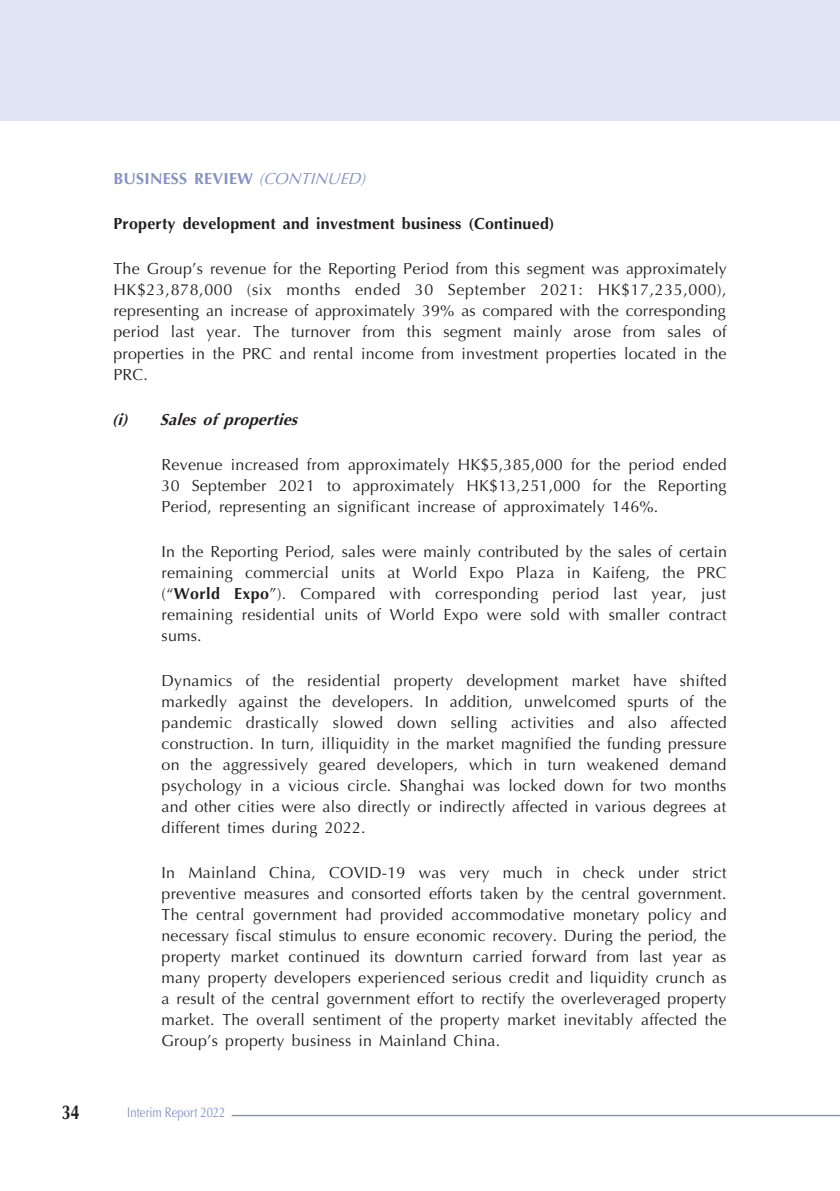
<style>
.page{position:relative;width:840px;height:1191px;background:#fff}
.page>*{position:absolute;margin:0;border:0;box-sizing:border-box;transform-origin:0 0}
.t1{font:700 20px "Optima";color:#231f20;scale:.8 1}
._01_Body_Text{font:16px/21px "Optima";letter-spacing:.015em;color:#231f20;text-align:justify}
._04___H2{font:700 16px "Optima";letter-spacing:.015em;color:#231f20}
._03_H1{font:700 16px "Optima";letter-spacing:.015em;color:#8291c9}
._05_____H3{font:italic 700 16px "Optima";color:#231f20}
.t2{font:14px "Optima";letter-spacing:.005em;color:#8291c9;scale:.8 1}
.s1{font-weight:400;font-style:italic}
.s2{font-weight:700}
</style>
<div class="page">
<hr style="left:231px;top:1114px;width:608px;height:2px;background:#8291c9">
<div style="left:0;top:0;width:839px;height:121px;background:#e0e4f2"></div>
<p class="_03_H1" style="left:113px;top:170px;width:258px">BUSINESS REVIEW <span class="s1">(CONTINUED)</span></p>
<p class="_04___H2" style="left:113px;top:215px;width:442px">Property development and investment business (Continued)</p>
<p class="_01_Body_Text" style="left:113px;top:259px;width:614px">The Group’s revenue for the Reporting Period from this segment was approximately HK$23,878,000 (six months ended 30 September 2021: HK$17,235,000), representing an increase of approximately 39% as compared with the corresponding period last year. The turnover from this segment mainly arose from sales of properties in the PRC and rental income from investment properties located in the PRC.</p>
<p class="_05_____H3" style="left:112px;top:410px;width:192px">(i) Sales of properties</p>
<p class="_01_Body_Text" style="left:161px;top:454px;width:566px">Revenue increased from approximately HK$5,385,000 for the period ended 30 September 2021 to approximately HK$13,251,000 for the Reporting Period, representing an significant increase of approximately 146%.</p>
<p class="_01_Body_Text" style="left:161px;top:541px;width:566px">In the Reporting Period, sales were mainly contributed by the sales of certain remaining commercial units at World Expo Plaza in Kaifeng, the PRC (“<span class="s2">World Expo</span>”). Compared with corresponding period last year, just remaining residential units of World Expo were sold with smaller contract sums.</p>
<p class="_01_Body_Text" style="left:161px;top:670px;width:566px">Dynamics of the residential property development market have shifted markedly against the developers. In addition, unwelcomed spurts of the pandemic drastically slowed down selling activities and also affected construction. In turn, illiquidity in the market magnified the funding pressure on the aggressively geared developers, which in turn weakened demand psychology in a vicious circle. Shanghai was locked down for two months and other cities were also directly or indirectly affected in various degrees at different times during 2022.</p>
<p class="_01_Body_Text" style="left:161px;top:862px;width:566px">In Mainland China, COVID-19 was very much in check under strict preventive measures and consorted efforts taken by the central government.<br>The central government had provided accommodative monetary policy and necessary fiscal stimulus to ensure economic recovery. During the period, the property market continued its downturn carried forward from last year as many property developers experienced serious credit and liquidity crunch as a result of the central government effort to rectify the overleveraged property market. The overall sentiment of the property market inevitably affected the Group’s property business in Mainland China.</p>
<p class="t1" style="left:62px;top:1100px;width:24px">34</p>
<p class="t2" style="left:127px;top:1104px;width:124px">Interim Report 2022</p>
</div>
